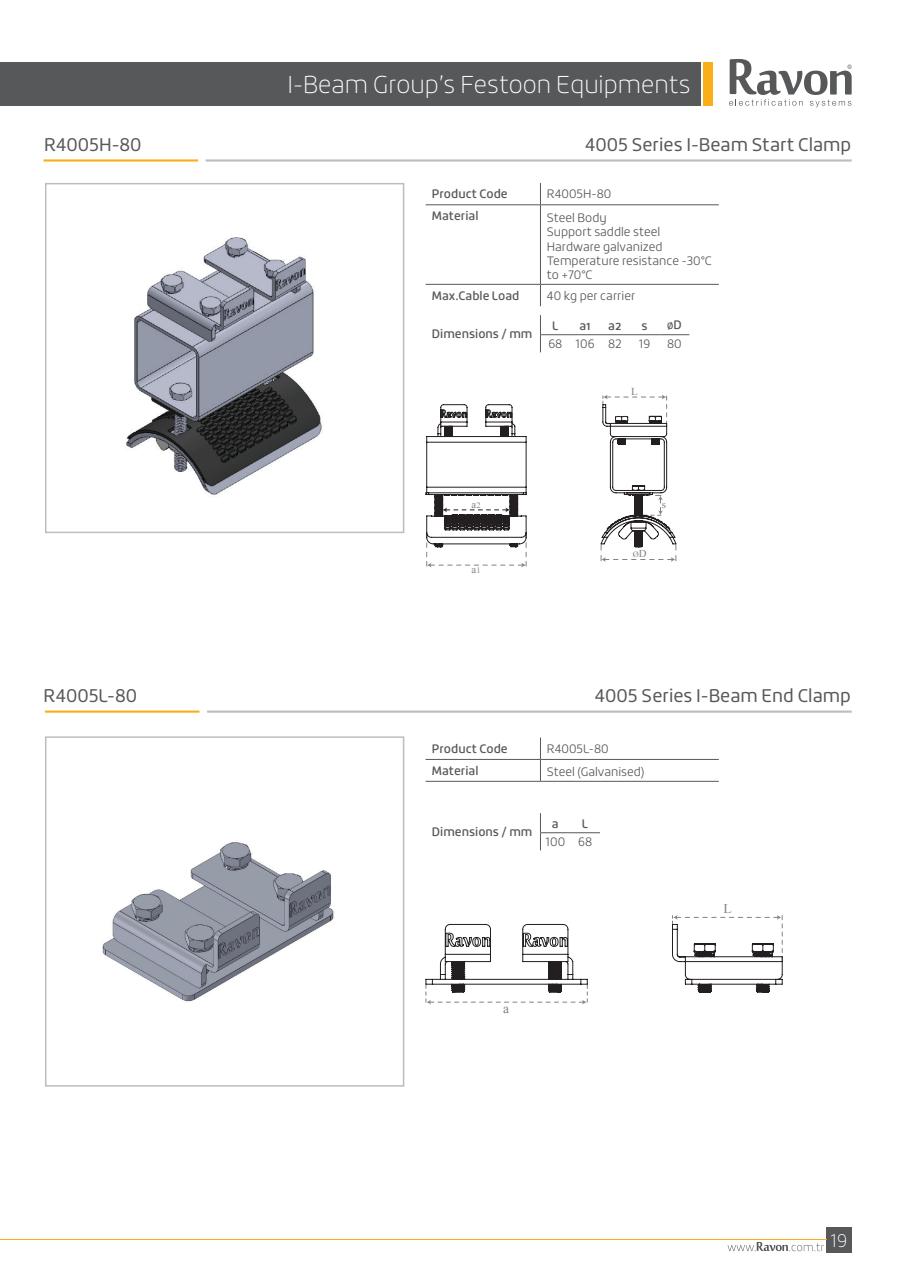
<style>
.page{position:relative;width:904px;height:1285px;background:#fff}
.page>*{position:absolute;margin:0;border:0;box-sizing:border-box;transform-origin:0 0}
.t1{font:100 24px "Roihu";color:#fff}
.t2{font:18px "Roihu";color:#57585a}
.t3{font:100 18px "Roihu";color:#fff}
.t4{font:13.5px "Mongolian Baiti";color:#808285}
.t5{font:300 12px/14.4px "Roihu";color:#57585a}
.t6{font:500 12px "Roihu";color:#57585a}
.t7{font:10.8px "Mongolian Baiti";color:#808285}
.t8{font:500 9px "Roihu";color:#57585a}
.t9{font:8.4px "Mongolian Baiti";color:#808285}
.s1{font-size:12px}
.s2{font-size:8.4px}
.s3{font-size:10.8px}
</style>
<div class="page">
<div style="left:0;top:62px;width:700px;height:44px;background:#57585a"></div>
<div style="left:703px;top:62px;width:10px;height:44px;background:#faaf18"></div>
<svg style="left:729px;top:59px;width:122px;height:48px"></svg>
<div style="left:826px;top:1226px;width:25px;height:26px;background:#57585a"></div>
<hr style="left:0;top:1239px;width:826px;height:1px;background:#faaf18">
<svg style="left:727px;top:1241px;width:96px;height:9px"></svg>
<img style="left:126px;top:237px;width:196px;height:258px">
<div style="left:45px;top:183px;width:359px;height:350px;border:2px solid #bcbdc0"></div>
<svg style="left:540px;top:183px;width:1px;height:21px"></svg>
<hr style="left:425px;top:204px;width:115px;height:1px;background:#57585a">
<hr style="left:540px;top:204px;width:178px;height:1px;background:#57585a">
<hr style="left:540px;top:205px;width:1px;height:79px;background:#57585a">
<hr style="left:425px;top:284px;width:115px;height:1px;background:#57585a">
<svg style="left:540px;top:285px;width:1px;height:21px"></svg>
<hr style="left:540px;top:284px;width:178px;height:1px;background:#57585a">
<svg style="left:540px;top:315px;width:1px;height:37px"></svg>
<hr style="left:540px;top:334px;width:30px;height:1px;background:#57585a">
<hr style="left:570px;top:334px;width:30px;height:1px;background:#57585a">
<svg style="left:600px;top:334px;width:29px;height:1px"></svg>
<hr style="left:629px;top:334px;width:30px;height:1px;background:#57585a">
<hr style="left:659px;top:334px;width:30px;height:1px;background:#57585a">
<img style="left:102px;top:842px;width:232px;height:160px">
<div style="left:45px;top:736px;width:359px;height:350px;border:2px solid #bcbdc0"></div>
<hr style="left:425px;top:759px;width:115px;height:1px;background:#57585a">
<hr style="left:540px;top:759px;width:178px;height:1px;background:#57585a">
<svg style="left:540px;top:737px;width:1px;height:43px"></svg>
<hr style="left:425px;top:780px;width:115px;height:1px;background:#57585a">
<hr style="left:540px;top:780px;width:178px;height:1px;background:#57585a">
<svg style="left:540px;top:813px;width:1px;height:37px"></svg>
<hr style="left:540px;top:832px;width:30px;height:1px;background:#57585a">
<hr style="left:570px;top:832px;width:30px;height:1px;background:#57585a">
<svg style="left:425px;top:915px;width:358px;height:89px"></svg>
<svg style="left:425px;top:395px;width:251px;height:172px"></svg>
<hr style="left:206px;top:159px;width:645px;height:2px;background:#bcbdc0">
<hr style="left:44px;top:159px;width:154px;height:2px;background:#faaf18">
<hr style="left:207px;top:710px;width:644px;height:2px;background:#bcbdc0">
<hr style="left:45px;top:710px;width:154px;height:2px;background:#faaf18">
<h1 class="t1" style="left:287px;top:70px;width:405px">I-Beam Group’s Festoon Equipments</h1>
<h2 class="t2" style="left:44px;top:134px;width:99px">R4005H-80</h2>
<h2 class="t2" style="left:585px;top:134px;width:268px">4005 Series I-Beam Start Clamp</h2>
<p class="t6" style="left:432px;top:187px;width:77px">Product Code</p>
<p class="t5" style="left:547px;top:187px;width:66px">R4005H-80</p>
<p class="t6" style="left:432px;top:209px;width:48px">Material</p>
<p class="t5" style="left:547px;top:210px;width:167px">Steel Body<br>Support saddle steel<br>Hardware galvanized<br>Temperature resistance -30°C to +70°C</p>
<p class="t6" style="left:432px;top:288px;width:89px">Max.Cable Load</p>
<p class="t5" style="left:547px;top:288px;width:90px">40 kg per carrier</p>
<p class="t6" style="left:432px;top:327px;width:102px">Dimensions / mm</p>
<p class="t6" style="left:552px;top:318px;width:8px">L</p>
<p class="t6" style="left:579px;top:318px;width:13px">a1</p>
<p class="t6" style="left:608px;top:318px;width:15px">a2</p>
<p class="t6" style="left:641px;top:318px;width:8px">s</p>
<p class="t8" style="left:667px;top:321px;width:16px">Ø<span class="s1">D</span></p>
<p class="t5" style="left:548px;top:337px;width:75px">68 106 82</p>
<p class="t5" style="left:639px;top:337px;width:13px">19</p>
<p class="t5" style="left:667px;top:337px;width:16px">80</p>
<p class="t7" style="left:471px;top:499px;width:10px">a<span class="s2">2</span></p>
<p class="t7" style="left:471px;top:564px;width:10px">a<span class="s2">1</span></p>
<p class="t7" style="left:631px;top:386px;width:8px">L</p>
<p class="t7" style="left:662px;top:498px;width:6px">s</p>
<p class="t9" style="left:632px;top:549px;width:15px">Ø<span class="s3">D</span></p>
<h2 class="t2" style="left:44px;top:685px;width:95px">R4005L-80</h2>
<h2 class="t2" style="left:595px;top:685px;width:257px">4005 Series I-Beam End Clamp</h2>
<p class="t6" style="left:432px;top:741px;width:77px">Product Code</p>
<p class="t5" style="left:547px;top:741px;width:63px">R4005L-80</p>
<p class="t6" style="left:432px;top:763px;width:48px">Material</p>
<p class="t5" style="left:547px;top:765px;width:99px">Steel (Galvanised)</p>
<p class="t6" style="left:432px;top:825px;width:102px">Dimensions / mm</p>
<p class="t6" style="left:552px;top:816px;width:8px">a</p>
<p class="t6" style="left:582px;top:816px;width:8px">L</p>
<p class="t5" style="left:545px;top:834px;width:48px">100 68</p>
<p class="t4" style="left:503px;top:1001px;width:7px">a</p>
<p class="t4" style="left:723px;top:901px;width:10px">L</p>
<h2 class="t3" style="left:830px;top:1229px;width:18px">19</h2>
</div>
